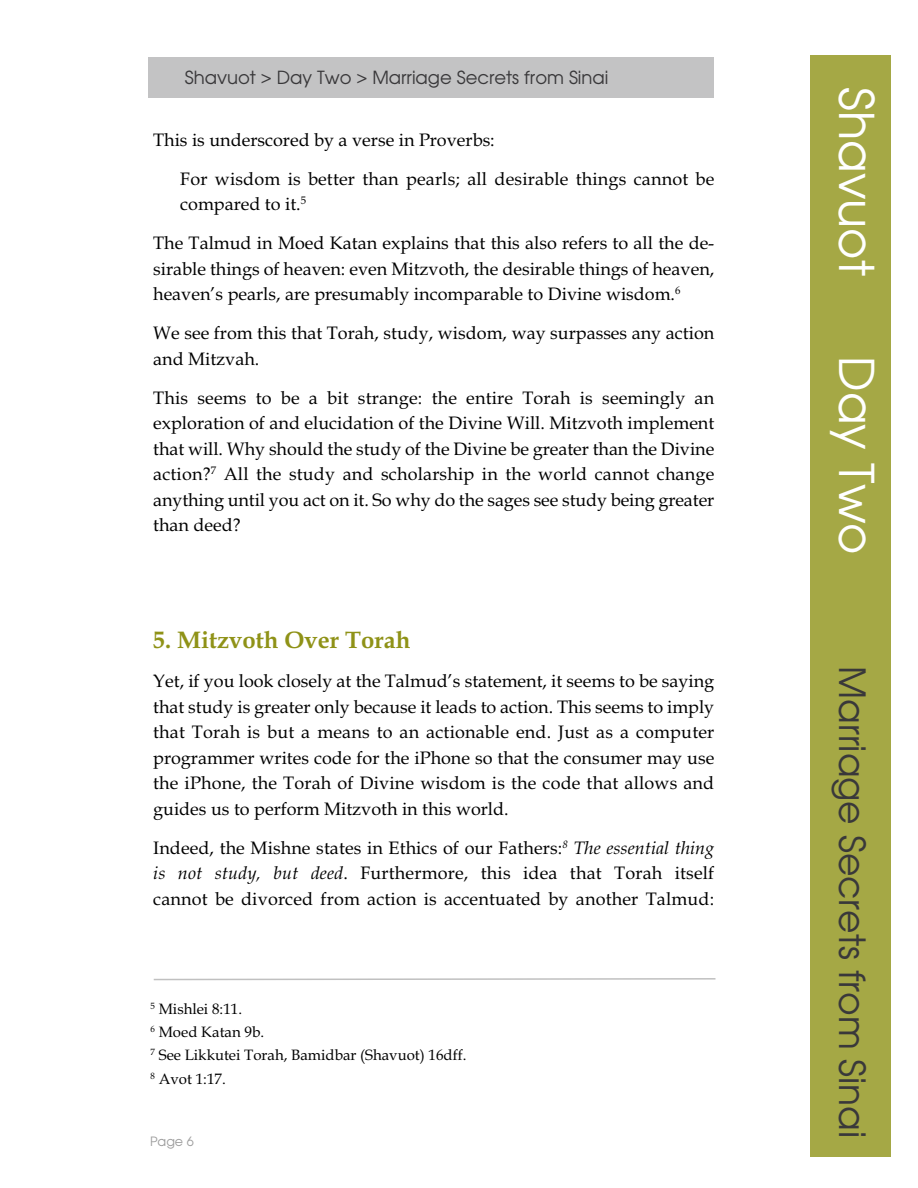
<style>
.page{position:relative;width:918px;height:1188px;background:#fff}
.page>*{position:absolute;margin:0;border:0;box-sizing:border-box;transform-origin:0 0}
.t1{font:47.7px "Avalon Plain";color:#fff}
.t2{font:36px "Avalon Plain";color:#39383a}
.t3{font:700 24px "Book Antiqua";color:#8f9217}
.t4{font:18px/25.5px "Book Antiqua";color:#000}
.t5{font:18px "Avalon Plain";color:#39383a}
.t6{font:15px/23.4px "Book Antiqua";color:#000}
.t7{font:12.75px "Avalon Plain";color:#9c9c9c}
.s1{font-style:italic}
</style>
<div class="page">
<div style="left:810px;top:55px;width:81px;height:1101px;background:#a5a845"></div>
<div style="left:148px;top:57px;width:566px;height:41px;background:#c3c3c4"></div>
<svg style="left:153px;top:978px;width:563px;height:3px"></svg>
<p class="t5" style="left:185px;top:68px;width:425px">Shavuot &gt; Day Two &gt; Marriage Secrets from Sinai</p>
<p class="t4" style="left:180px;top:120px;width:536px;line-height:39px;text-indent:-27px">This is underscored by a verse in Proverbs:<br>For wisdom is better than pearls; all desirable things cannot be</p>
<p class="t4" style="left:153px;top:185px;width:563px;line-height:39px;text-indent:27px">compared to it.<sup>5<br></sup>The Talmud in Moed Katan explains that this also refers to all the de-</p>
<p class="t4" style="left:153px;top:256px;width:563px">sirable things of heaven: even Mitzvoth, the desirable things of heaven, heaven’s pearls, are presumably incomparable to Divine wisdom.<sup>6</sup></p>
<p class="t4" style="left:153px;top:320px;width:563px">We see from this that Torah, study, wisdom, way surpasses any action and Mitzvah.</p>
<p class="t4" style="left:153px;top:385px;width:563px;text-align:justify">This seems to be a bit strange: the entire Torah is seemingly an exploration of and elucidation of the Divine Will. Mitzvoth implement that will. Why should the study of the Divine be greater than the Divine action?<sup>7</sup> All the study and scholarship in the world cannot change anything until you act on it. So why do the sages see study being greater than deed?</p>
<h3 class="t3" style="left:153px;top:626px;width:259px">5. Mitzvoth Over Torah</h3>
<p class="t4" style="left:153px;top:668px;width:563px;text-align:justify">Yet, if you look closely at the Talmud’s statement, it seems to be saying that study is greater only because it leads to action. This seems to imply that Torah is but a means to an actionable end. Just as a computer programmer writes code for the iPhone so that the consumer may use the iPhone, the Torah of Divine wisdom is the code that allows and guides us to perform Mitzvoth in this world.</p>
<p class="t4" style="left:153px;top:835px;width:563px;text-align:justify">Indeed, the Mishne states in Ethics of our Fathers:<sup>8</sup> <span class="s1">The essential thing is not study, but deed</span>. Furthermore, this idea that Torah itself cannot be divorced from action is accentuated by another Talmud:</p>
<p class="t6" style="left:151px;top:997px;width:317px"><sup>5</sup> Mishlei 8:11.<br><sup>6</sup> Moed Katan 9b.<br><sup>7</sup> See Likkutei Torah, Bamidbar (Shavuot) 16dff.<br><sup>8</sup> Avot 1:17.</p>
<p class="t7" style="left:150px;top:1134px;width:45px">Page 6</p>
<h1 class="t1" style="left:883px;top:87px;width:190px;rotate:90deg">Shavuot</h1>
<h1 class="t1" style="left:883px;top:356px;width:199px;rotate:90deg">Day Two</h1>
<h2 class="t2" style="left:872px;top:666px;width:474px;rotate:90deg">Marriage Secrets from Sinai</h2>
</div>
